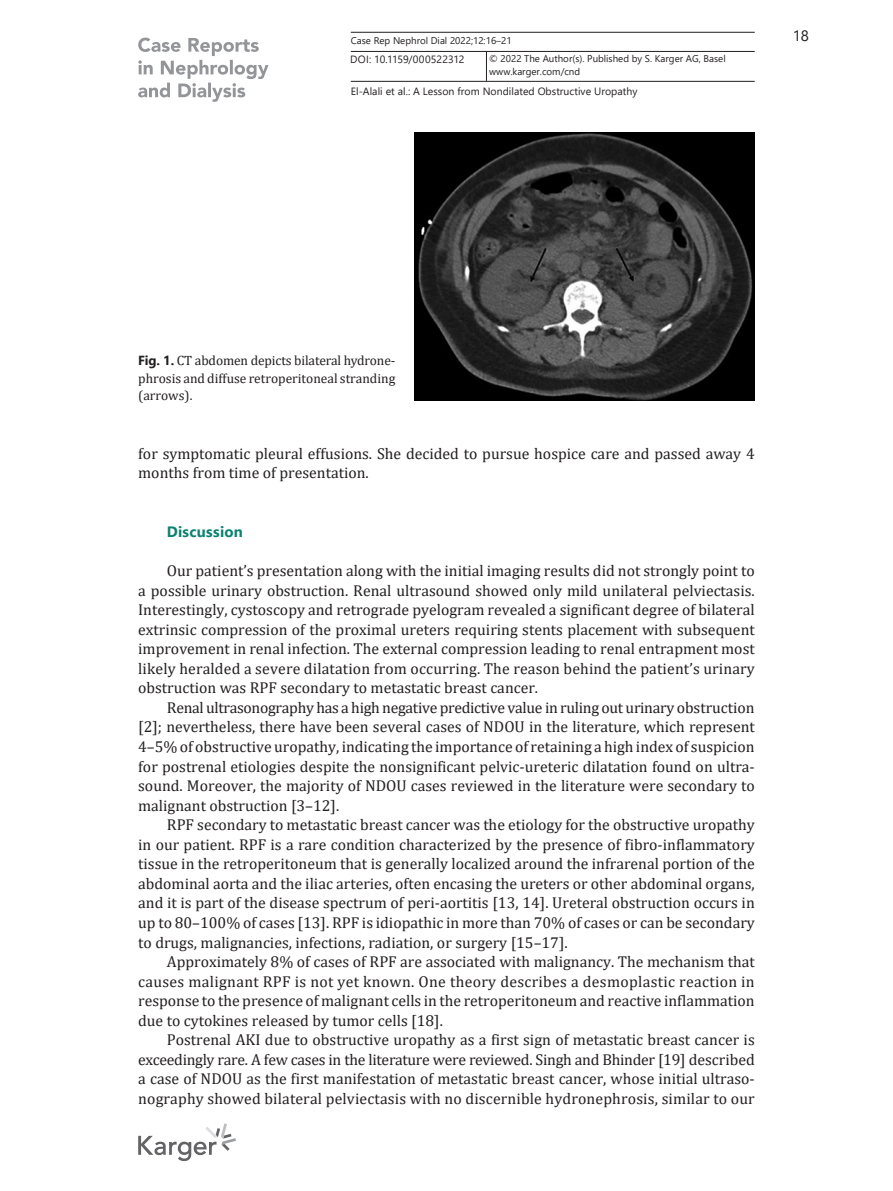
<style>
.page{position:relative;width:893px;height:1191px;background:#fff}
.page>*{position:absolute;margin:0;border:0;box-sizing:border-box;transform-origin:0 0}
.t1{font:15.75px/19.5px "Cambria";color:#231f20;text-align:justify}
.t2{font:700 15px "Segoe UI";letter-spacing:.015em;color:#0c8270}
.t3{font:15px "Segoe UI";color:#231f20}
.t4{font:13.5px/17.4px "Cambria";color:#231f20;text-align:justify}
.t5{font:10.5px "Segoe UI";letter-spacing:.005em;color:#231f20}
.t6{font:9.75px "Segoe UI";color:#231f20}
.s1{font-family:"Segoe UI";font-weight:700;font-size:13.2px}
</style>
<div class="page">
<svg style="left:138px;top:38px;width:130px;height:64px"></svg>
<hr style="left:351px;top:51px;width:404px;height:1px;background:#231f20">
<hr style="left:351px;top:81px;width:404px;height:1px;background:#231f20">
<hr style="left:351px;top:32px;width:404px;height:1px;background:#231f20">
<hr style="left:486px;top:51px;width:1px;height:30px;background:#231f20">
<svg style="left:138px;top:1123px;width:98px;height:38px"></svg>
<img style="left:415px;top:133px;width:340px;height:267px">
<p class="t6" style="left:351px;top:31px;width:162px">Case Rep Nephrol Dial 2022;12:16–21</p>
<p class="t5" style="left:350px;top:49px;width:116px">DOI: 10.1159/000522312</p>
<p class="t6" style="left:489px;top:50px;width:238px">© 2022 The Author(s). Published by S. Karger AG, Basel</p>
<p class="t6" style="left:489px;top:62px;width:92px">www.karger.com/cnd</p>
<p class="t5" style="left:351px;top:81px;width:288px">El-Alali et al.: A Lesson from Nondilated Obstructive Uropathy</p>
<p class="t3" style="left:793px;top:22px;width:18px">18</p>
<p class="t4" style="left:138px;top:352px;width:259px"><span class="s1">Fig. 1.</span> CT abdomen depicts bilateral hydrone&shy;phrosis and diffuse retroperitoneal stranding (arrows).</p>
<p class="t1" style="left:138px;top:443px;width:618px">for symptomatic pleural effusions. She decided to pursue hospice care and passed away 4 months from time of presentation.</p>
<p class="t2" style="left:167px;top:517px;width:77px">Discussion</p>
<p class="t1" style="left:138px;top:561px;width:618px;text-indent:29px">Our patient’s presentation along with the initial imaging results did not strongly point to a possible urinary obstruction. Renal ultrasound showed only mild unilateral pelviectasis.<br>Interestingly, cystoscopy and retrograde pyelogram revealed a significant degree of bilateral extrinsic compression of the proximal ureters requiring stents placement with subsequent improvement in renal infection. The external compression leading to renal entrapment most likely heralded a severe dilatation from occurring. The reason behind the patient’s urinary obstruction was RPF secondary to metastatic breast cancer.</p>
<p class="t1" style="left:138px;top:697px;width:618px;text-indent:29px">Renal ultrasonography has a high negative predictive value in ruling out urinary obstruction [2]; nevertheless, there have been several cases of NDOU in the literature, which represent 4–5% of obstructive uropathy, indicating the importance of retaining a high index of suspicion for postrenal etiologies despite the nonsignificant pelvic-ureteric dilatation found on ultra&shy;sound. Moreover, the majority of NDOU cases reviewed in the literature were secondary to malignant obstruction [3–12].</p>
<p class="t1" style="left:138px;top:815px;width:618px;text-indent:29px">RPF secondary to metastatic breast cancer was the etiology for the obstructive uropathy in our patient. RPF is a rare condition characterized by the presence of fibro-inflammatory tissue in the retroperitoneum that is generally localized around the infrarenal portion of the abdominal aorta and the iliac arteries, often encasing the ureters or other abdominal organs, and it is part of the disease spectrum of peri-aortitis [13, 14]. Ureteral obstruction occurs in up to 80–100% of cases [13]. RPF is idiopathic in more than 70% of cases or can be secondary to drugs, malignancies, infections, radiation, or surgery [15–17].</p>
<p class="t1" style="left:138px;top:952px;width:618px;text-indent:29px">Approximately 8% of cases of RPF are associated with malignancy. The mechanism that causes malignant RPF is not yet known. One theory describes a desmoplastic reaction in response to the presence of malignant cells in the retroperitoneum and reactive inflammation due to cytokines released by tumor cells [18].</p>
<p class="t1" style="left:138px;top:1030px;width:618px;text-indent:29px">Postrenal AKI due to obstructive uropathy as a first sign of metastatic breast cancer is exceedingly rare. A few cases in the literature were reviewed. Singh and Bhinder [19] described a case of NDOU as the first manifestation of metastatic breast cancer, whose initial ultraso&shy;nography showed bilateral pelviectasis with no discernible hydronephrosis, similar to our</p>
</div>
